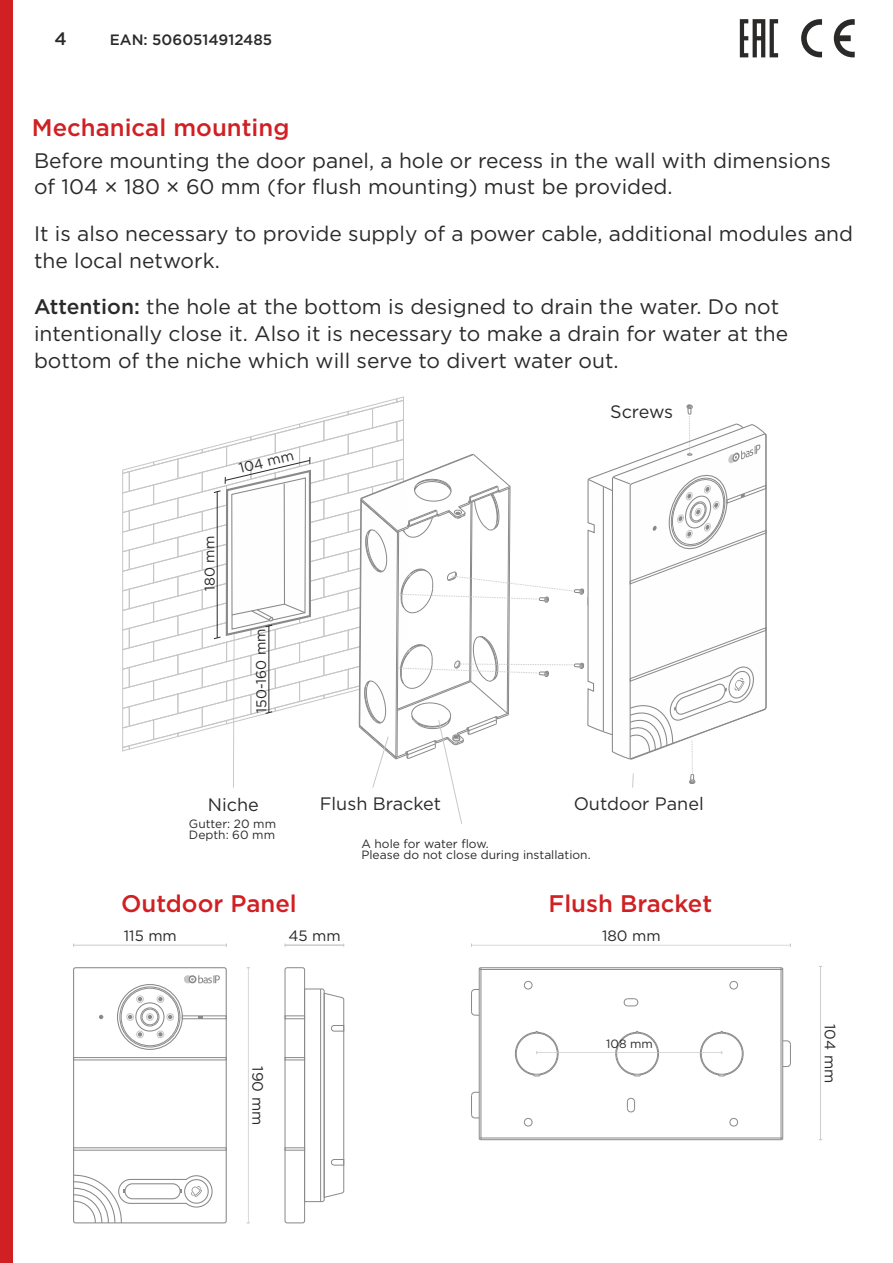
<style>
.page{position:relative;width:893px;height:1263px;background:#fff}
.page>*{position:absolute;margin:0;border:0;box-sizing:border-box;transform-origin:0 0}
.t1{font:500 24px "Gotham Pro";color:#d12023}
.t2{font:21px/26.7px "Gotham Pro";color:#2b2a29}
.t3{font:18px "Gotham Pro";color:#2b2a29}
.t4{font:500 18px "Gotham Pro";color:#2b2a29}
.t5{font:15px "Gotham Pro";color:#2b2a29}
.t6{font:500 15px "Gotham Pro";color:#2b2a29}
.t7{font:14.1px "Gotham Pro";color:#2b2a29}
.t8{font:12px/10.6px "Gotham Pro";color:#2b2a29}
.s1{font-weight:500}
</style>
<div class="page">
<div style="left:0;top:0;width:13px;height:1263px;background:#d12023"></div>
<svg style="left:801px;top:19px;width:21px;height:38px"></svg>
<svg style="left:834px;top:19px;width:21px;height:38px"></svg>
<svg style="left:769px;top:19px;width:9px;height:38px"></svg>
<hr style="left:471px;top:945px;width:319px;height:1px;background:#c5c6c6">
<hr style="left:820px;top:966px;width:1px;height:174px;background:#c5c6c6">
<div style="left:73px;top:967px;width:154px;height:256px;border:1px solid #898989;border-radius:2px"></div>
<div style="left:117px;top:984px;width:66px;height:66px;border:1px solid #898989;border-radius:50%"></div>
<div style="left:120px;top:987px;width:60px;height:60px;border:1px solid #898989;border-radius:50%"></div>
<div style="left:121px;top:988px;width:58px;height:58px;border:1px solid #898989;border-radius:50%"></div>
<div style="left:135px;top:1002px;width:30px;height:29px;border:1px solid #898989;border-radius:50%"></div>
<div style="left:141px;top:1008px;width:18px;height:18px;border:1px solid #898989;border-radius:50%"></div>
<div style="left:142px;top:1009px;width:16px;height:16px;border:1px solid #898989;border-radius:50%"></div>
<div style="left:136px;top:995px;width:8px;height:8px;border:1px solid #c5c6c6;border-radius:50%"></div>
<svg style="left:138px;top:997px;width:4px;height:4px"></svg>
<div style="left:157px;top:995px;width:7px;height:8px;border:1px solid #c5c6c6;border-radius:50%"></div>
<svg style="left:158px;top:997px;width:5px;height:4px"></svg>
<div style="left:166px;top:1013px;width:8px;height:8px;border:1px solid #c5c6c6;border-radius:50%"></div>
<svg style="left:168px;top:1015px;width:4px;height:4px"></svg>
<div style="left:126px;top:1013px;width:8px;height:8px;border:1px solid #c5c6c6;border-radius:50%"></div>
<svg style="left:128px;top:1015px;width:4px;height:4px"></svg>
<div style="left:136px;top:1030px;width:8px;height:8px;border:1px solid #c5c6c6;border-radius:50%"></div>
<svg style="left:138px;top:1032px;width:4px;height:4px"></svg>
<div style="left:157px;top:1030px;width:7px;height:8px;border:1px solid #c5c6c6;border-radius:50%"></div>
<svg style="left:158px;top:1032px;width:5px;height:4px"></svg>
<div style="left:146px;top:1013px;width:8px;height:8px;border:1px solid #c5c6c6;border-radius:50%"></div>
<svg style="left:148px;top:1015px;width:4px;height:4px"></svg>
<svg style="left:99px;top:1015px;width:4px;height:4px"></svg>
<div style="left:182px;top:1016px;width:44px;height:3px;border:1px solid #898989"></div>
<div style="left:73px;top:1057px;width:153px;height:3px;border:1px solid #898989"></div>
<div style="left:73px;top:1147px;width:153px;height:3px;border:1px solid #898989"></div>
<svg style="left:184px;top:975px;width:36px;height:8px"></svg>
<svg style="left:74px;top:1175px;width:139px;height:48px"></svg>
<hr style="left:74px;top:945px;width:152px;height:1px;background:#c5c6c6">
<hr style="left:285px;top:945px;width:59px;height:1px;background:#c5c6c6">
<hr style="left:248px;top:968px;width:1px;height:255px;background:#c5c6c6">
<div style="left:285px;top:967px;width:20px;height:256px;border:1px solid #898989;border-radius:2px"></div>
<div style="left:285px;top:1016px;width:20px;height:3px;border:1px solid #898989"></div>
<div style="left:285px;top:1057px;width:20px;height:3px;border:1px solid #898989"></div>
<div style="left:285px;top:1147px;width:20px;height:3px;border:1px solid #898989"></div>
<svg style="left:304px;top:988px;width:41px;height:214px"></svg>
<hr style="left:782px;top:969px;width:1px;height:169px;background:#898989">
<hr style="left:781px;top:968px;width:1px;height:172px;background:#898989">
<hr style="left:481px;top:1139px;width:300px;height:1px;background:#898989">
<hr style="left:479px;top:1137px;width:304px;height:1px;background:#898989">
<hr style="left:479px;top:969px;width:304px;height:1px;background:#898989">
<hr style="left:481px;top:967px;width:300px;height:1px;background:#898989">
<hr style="left:480px;top:968px;width:1px;height:172px;background:#898989">
<hr style="left:479px;top:969px;width:1px;height:169px;background:#898989">
<div style="left:524px;top:1118px;width:8px;height:8px;border:1px solid #898989;border-radius:50%"></div>
<div style="left:524px;top:981px;width:8px;height:8px;border:1px solid #898989;border-radius:50%"></div>
<div style="left:729px;top:1118px;width:9px;height:8px;border:1px solid #898989;border-radius:50%"></div>
<div style="left:729px;top:981px;width:9px;height:8px;border:1px solid #898989;border-radius:50%"></div>
<svg style="left:626px;top:1097px;width:9px;height:16px"></svg>
<svg style="left:623px;top:998px;width:16px;height:9px"></svg>
<svg style="left:471px;top:989px;width:8px;height:27px"></svg>
<svg style="left:783px;top:1040px;width:8px;height:27px"></svg>
<svg style="left:615px;top:1031px;width:44px;height:45px"></svg>
<svg style="left:471px;top:1091px;width:8px;height:28px"></svg>
<hr style="left:537px;top:1052px;width:185px;height:1px;background:#c5c6c6">
<svg style="left:514px;top:1031px;width:45px;height:45px"></svg>
<svg style="left:739px;top:19px;width:27px;height:39px"></svg>
<svg style="left:699px;top:1031px;width:45px;height:45px"></svg>
<svg style="left:123px;top:397px;width:643px;height:427px"></svg>
<hr style="left:603px;top:487px;width:1px;height:244px;background:#898989">
<p class="t4" style="left:54px;top:32px;width:14px">4</p>
<p class="t6" style="left:110px;top:34px;width:164px">EAN: 5060514912485</p>
<p class="t1" style="left:32px;top:119px;width:259px">Mechanical mounting</p>
<p class="t2" style="left:34px;top:148px;width:798px">Before mounting the door panel, a hole or recess in the wall with dimensions of 104 × 180 × 60 mm (for flush mounting) must be provided.</p>
<p class="t2" style="left:34px;top:222px;width:821px">It is also necessary to provide supply of a power cable, additional modules and the local network.</p>
<p class="t2" style="left:34px;top:295px;width:756px"><span class="s1">Attention:</span> the hole at the bottom is designed to drain the water. Do not intentionally close it. Also it is necessary to make a drain for water at the bottom of the niche which will serve to divert water out.</p>
<p class="t7" style="left:238px;top:463px;width:57px;rotate:-14deg">104 mm</p>
<p class="t7" style="left:205px;top:591px;width:57px;rotate:-91deg">180 mm</p>
<p class="t7" style="left:256px;top:713px;width:86px;rotate:-91deg">150-160 mm</p>
<p class="t3" style="left:610px;top:404px;width:65px">Screws</p>
<p class="t3" style="left:208px;top:798px;width:52px">Niche</p>
<p class="t8" style="left:189px;top:819px;width:89px">Gutter: 20 mm<br>Depth: 60 mm</p>
<p class="t3" style="left:320px;top:797px;width:123px">Flush Bracket</p>
<p class="t3" style="left:574px;top:797px;width:132px">Outdoor Panel</p>
<p class="t8" style="left:361px;top:839px;width:231px">A hole for water flow.<br>Please do not close during installation.</p>
<p class="t1" style="left:121px;top:894px;width:177px">Outdoor Panel</p>
<p class="t1" style="left:549px;top:894px;width:165px">Flush Bracket</p>
<p class="t5" style="left:602px;top:930px;width:60px">180 mm</p>
<p class="t5" style="left:124px;top:930px;width:54px">115 mm</p>
<p class="t5" style="left:289px;top:930px;width:54px">45 mm</p>
<p class="t5" style="left:263px;top:1066px;width:60px;rotate:90deg">190 mm</p>
<p class="t8" style="left:606px;top:1040px;width:48px">108 mm</p>
<p class="t5" style="left:836px;top:1024px;width:61px;rotate:90deg">104 mm</p>
</div>
